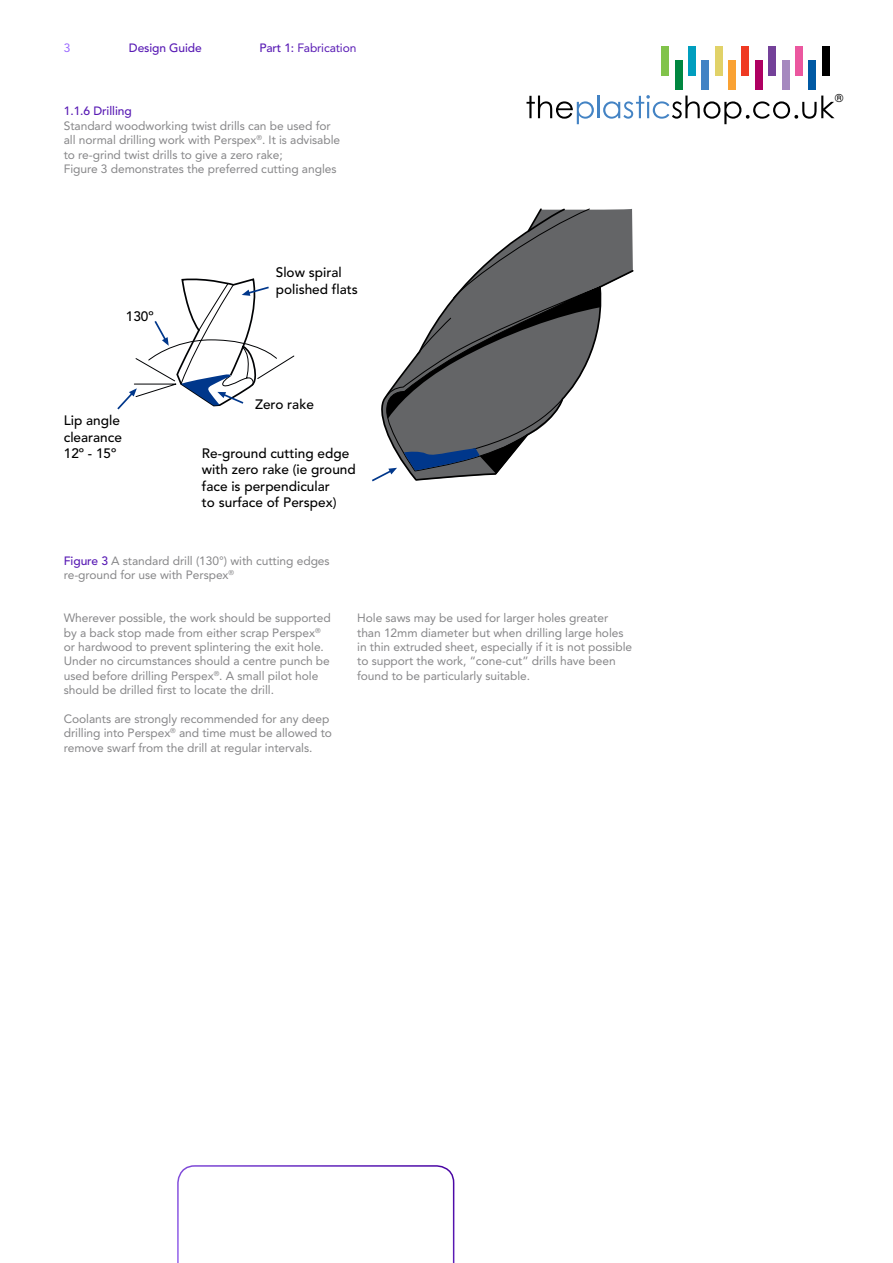
<style>
.page{position:relative;width:893px;height:1263px;background:#fff}
.page>*{position:absolute;margin:0;border:0;box-sizing:border-box;transform-origin:0 0}
.t1{font:500 13.65px/16.4px "Avenir";color:#000}
.t2{font:12px/14.4px "Avenir LT Std";letter-spacing:-.005em;color:#868688}
.t3{font:500 12px "Avenir LT Std";letter-spacing:-.01em;color:#581ab4}
.t4{font:12px "Avenir LT Std";letter-spacing:-.01em;color:#581ab4}
.t5{font:12px "Avenir LT Std";color:#9968ff}
.t6{font:10.8px "Century Gothic";color:#000}
.s1{font-weight:500}
.s2{font-weight:500;color:#581ab4}
</style>
<div class="page">
<svg style="left:177px;top:1165px;width:277px;height:98px"></svg>
<svg style="left:602px;top:209px;width:32px;height:78px;background:#77787a"></svg>
<svg style="left:462px;top:208px;width:140px;height:111px"></svg>
<svg style="left:372px;top:287px;width:228px;height:195px"></svg>
<svg style="left:117px;top:278px;width:178px;height:132px"></svg>
<svg style="left:526px;top:96px;width:68px;height:28px"></svg>
<hr style="left:597px;top:96px;width:3px;height:22px;background:#4383c4">
<svg style="left:603px;top:95px;width:231px;height:29px"></svg>
<div style="left:661px;top:47px;width:8px;height:29px;background:#81c34a"></div>
<div style="left:675px;top:60px;width:8px;height:30px;background:#008740"></div>
<div style="left:688px;top:47px;width:8px;height:29px;background:#009ebe"></div>
<div style="left:702px;top:60px;width:7px;height:30px;background:#4383c4"></div>
<div style="left:715px;top:47px;width:8px;height:29px;background:#e1d268"></div>
<div style="left:728px;top:60px;width:8px;height:30px;background:#faa233"></div>
<div style="left:742px;top:47px;width:7px;height:29px;background:#ef3a23"></div>
<div style="left:755px;top:60px;width:8px;height:30px;background:#af0062"></div>
<div style="left:768px;top:47px;width:8px;height:29px;background:#744199"></div>
<div style="left:782px;top:60px;width:7px;height:30px;background:#a589bf"></div>
<div style="left:795px;top:47px;width:8px;height:29px;background:#eb579f"></div>
<div style="left:808px;top:60px;width:8px;height:30px;background:#0059a4"></div>
<div style="left:822px;top:47px;width:7px;height:29px;background:#000"></div>
<p class="t5" style="left:64px;top:40px;width:8px">3</p>
<p class="t3" style="left:129px;top:41px;width:74px">Design Guide</p>
<p class="t4" style="left:259px;top:40px;width:98px"><span class="s1">Part 1:</span> Fabrication</p>
<p class="t3" style="left:64px;top:104px;width:70px">1.1.6 Drilling</p>
<p class="t2" style="left:64px;top:119px;width:278px">Standard woodworking twist drills can be used for all normal drilling work with Perspex<sup>®</sup>. It is advisable to re-grind twist drills to give a zero rake;<br>Figure 3 demonstrates the preferred cutting angles</p>
<p class="t1" style="left:126px;top:307px;width:29px">130º</p>
<p class="t1" style="left:64px;top:411px;width:60px">Lip angle clearance<br>12º - 15º</p>
<p class="t1" style="left:276px;top:264px;width:84px">Slow spiral polished flats</p>
<p class="t1" style="left:255px;top:395px;width:60px">Zero rake</p>
<p class="t1" style="left:202px;top:444px;width:155px">Re-ground cutting edge with zero rake (ie ground face is perpendicular<br>to surface of Perspex)</p>
<p class="t2" style="left:64px;top:553px;width:267px"><span class="s2">Figure 3</span> A standard drill (130°) with cutting edges re-ground for use with Perspex<sup>®</sup></p>
<p class="t2" style="left:64px;top:611px;width:268px">Wherever possible, the work should be supported by a back stop made from either scrap Perspex<sup>® </sup>or hardwood to prevent splintering the exit hole.<br>Under no circumstances should a centre punch be used before drilling Perspex<sup>®</sup>. A small pilot hole should be drilled first to locate the drill.</p>
<p class="t2" style="left:64px;top:712px;width:270px">Coolants are strongly recommended for any deep drilling into Perspex<sup>®</sup> and time must be allowed to remove swarf from the drill at regular intervals.</p>
<p class="t2" style="left:357px;top:611px;width:276px">Hole saws may be used for larger holes greater than 12mm diameter but when drilling large holes in thin extruded sheet, especially if it is not possible to support the work, “cone-cut” drills have been found to be particularly suitable.</p>
<p class="t6" style="left:835px;top:92px;width:10px">®</p>
</div>
